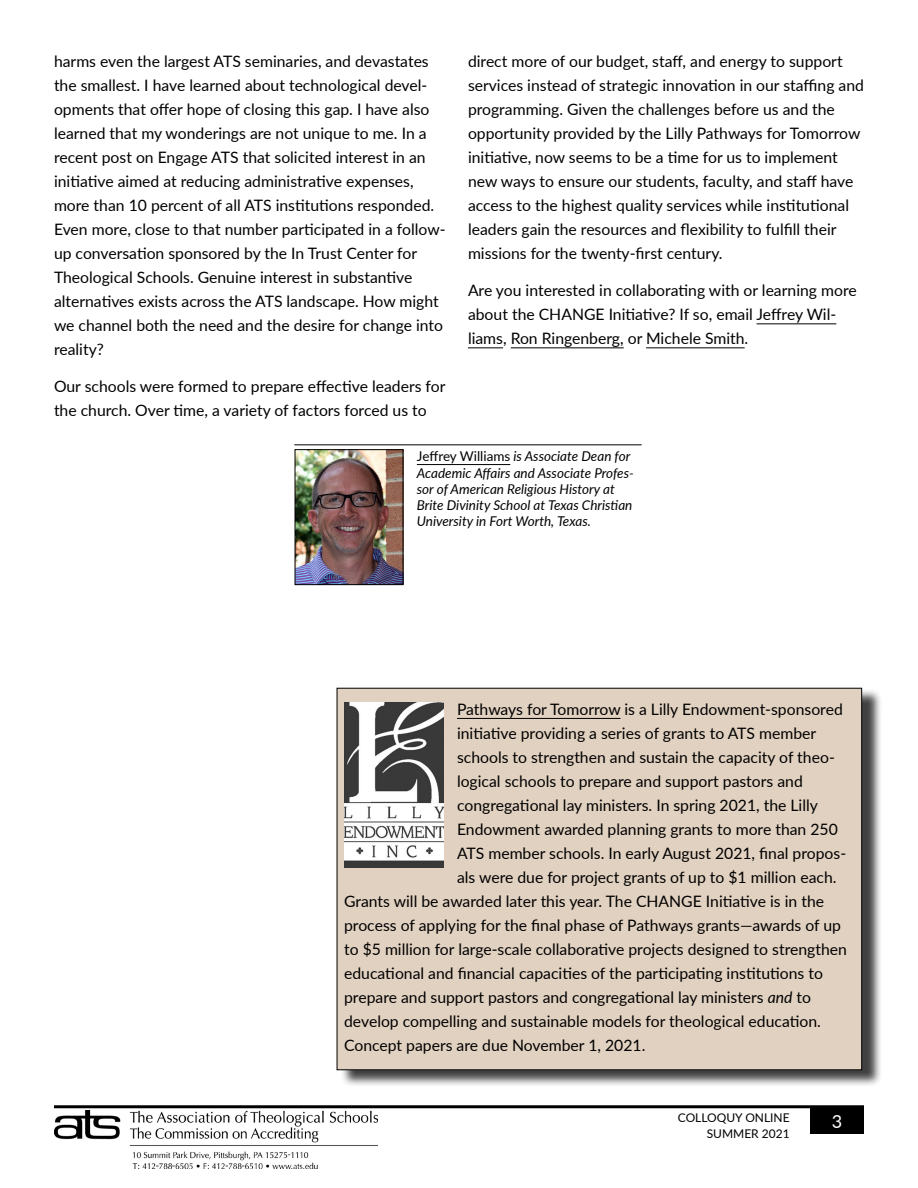
<style>
.page{position:relative;width:918px;height:1188px;background:#fff}
.page>*{position:absolute;margin:0;border:0;box-sizing:border-box;transform-origin:0 0}
.t1{font:18px "Lato";color:#fff}
.t2{font:15.75px/24px "Lato";color:#000}
.t3{font:italic 13.5px/16.2px "Lato";color:#000}
.t4{font:12px/16.5px "Lato";color:#000;text-align:right}
.s1{font-style:normal}
.s2{font-style:italic}
</style>
<div class="page">
<div style="left:810px;top:1107px;width:54px;height:27px;background:#000"></div>
<hr style="left:54px;top:1105px;width:810px;height:3px;background:#000">
<img style="left:54px;top:1110px;width:324px;height:59px">
<hr style="left:294px;top:444px;width:348px;height:1px;background:#000">
<hr style="left:417px;top:464px;width:93px;height:1px;background:#000">
<img style="left:297px;top:451px;width:104px;height:132px">
<div style="left:295px;top:449px;width:108px;height:136px;border:1px solid #000"></div>
<hr style="left:757px;top:323px;width:79px;height:1px;background:#000">
<hr style="left:468px;top:347px;width:35px;height:1px;background:#000">
<hr style="left:511px;top:347px;width:113px;height:1px;background:#000">
<hr style="left:646px;top:347px;width:99px;height:1px;background:#000">
<div style="left:340px;top:688px;width:543px;height:399px;background:#000;opacity:.75"></div>
<div style="left:337px;top:688px;width:525px;height:382px;background:#e1d1c0"></div>
<hr style="left:457px;top:718px;width:163px;height:1px;background:#000">
<img style="left:344px;top:702px;width:100px;height:166px">
<p class="t2" style="left:54px;top:48px;width:393px">harms even the largest ATS seminaries, and devastates the smallest. I have learned about technological devel&shy;opments that offer hope of closing this gap. I have also learned that my wonderings are not unique to me. In a recent post on Engage ATS that solicited interest in an initiative aimed at reducing administrative expenses, more than 10 percent of all ATS institutions responded.<br>Even more, close to that number participated in a follow&shy;up conversation sponsored by the In Trust Center for Theological Schools. Genuine interest in substantive alternatives exists across the ATS landscape. How might we channel both the need and the desire for change into reality?</p>
<p class="t2" style="left:54px;top:374px;width:393px">Our schools were formed to prepare effective leaders for the church. Over time, a variety of factors forced us to</p>
<p class="t2" style="left:468px;top:48px;width:397px">direct more of our budget, staff, and energy to support services instead of strategic innovation in our staffing and programming. Given the challenges before us and the opportunity provided by the Lilly Pathways for Tomorrow initiative, now seems to be a time for us to implement new ways to ensure our students, faculty, and staff have access to the highest quality services while institutional leaders gain the resources and flexibility to fulfill their missions for the twenty-first century.</p>
<p class="t2" style="left:468px;top:278px;width:390px">Are you interested in collaborating with or learning more about the CHANGE Initiative? If so, email Jeffrey Wil&shy;liams, Ron Ringenberg, or Michele Smith.</p>
<p class="t3" style="left:417px;top:448px;width:218px"><span class="s1">Jeffrey Williams</span> is Associate Dean for Academic Affairs and Associate Profes&shy;sor of American Religious History at Brite Divinity School at Texas Christian University in Fort Worth, Texas.</p>
<p class="t2" style="left:457px;top:696px;width:387px">Pathways for Tomorrow is a Lilly Endowment-sponsored</p>
<p class="t2" style="left:457px;top:720px;width:361px">initiative providing a series of grants to ATS member</p>
<p class="t2" style="left:457px;top:744px;width:379px">schools to strengthen and sustain the capacity of theo-</p>
<p class="t2" style="left:457px;top:768px;width:347px">logical schools to prepare and support pastors and</p>
<p class="t2" style="left:457px;top:792px;width:362px">congregational lay ministers. In spring 2021, the Lilly</p>
<p class="t2" style="left:457px;top:816px;width:382px">Endowment awarded planning grants to more than 250</p>
<p class="t2" style="left:457px;top:840px;width:391px">ATS member schools. In early August 2021, final propos-</p>
<p class="t2" style="left:457px;top:864px;width:381px">als were due for project grants of up to $1 million each.</p>
<p class="t2" style="left:344px;top:888px;width:482px">Grants will be awarded later this year. The CHANGE Initiative is in the</p>
<p class="t2" style="left:344px;top:912px;width:498px">process of applying for the final phase of Pathways grants—awards of up</p>
<p class="t2" style="left:344px;top:936px;width:504px">to $5 million for large-scale collaborative projects designed to strengthen</p>
<p class="t2" style="left:344px;top:960px;width:480px">educational and financial capacities of the participating institutions to</p>
<p class="t2" style="left:344px;top:984px;width:468px">prepare and support pastors and congregational lay ministers <span class="s2">and</span> to</p>
<p class="t2" style="left:344px;top:1008px;width:478px">develop compelling and sustainable models for theological education.</p>
<p class="t2" style="left:344px;top:1032px;width:303px">Concept papers are due November 1, 2021.</p>
<p class="t4" style="left:678px;top:1108px;width:113px">COLLOQUY ONLINE<br>SUMMER 2021</p>
<p class="t1" style="left:832px;top:1108px;width:12px">3</p>
</div>
